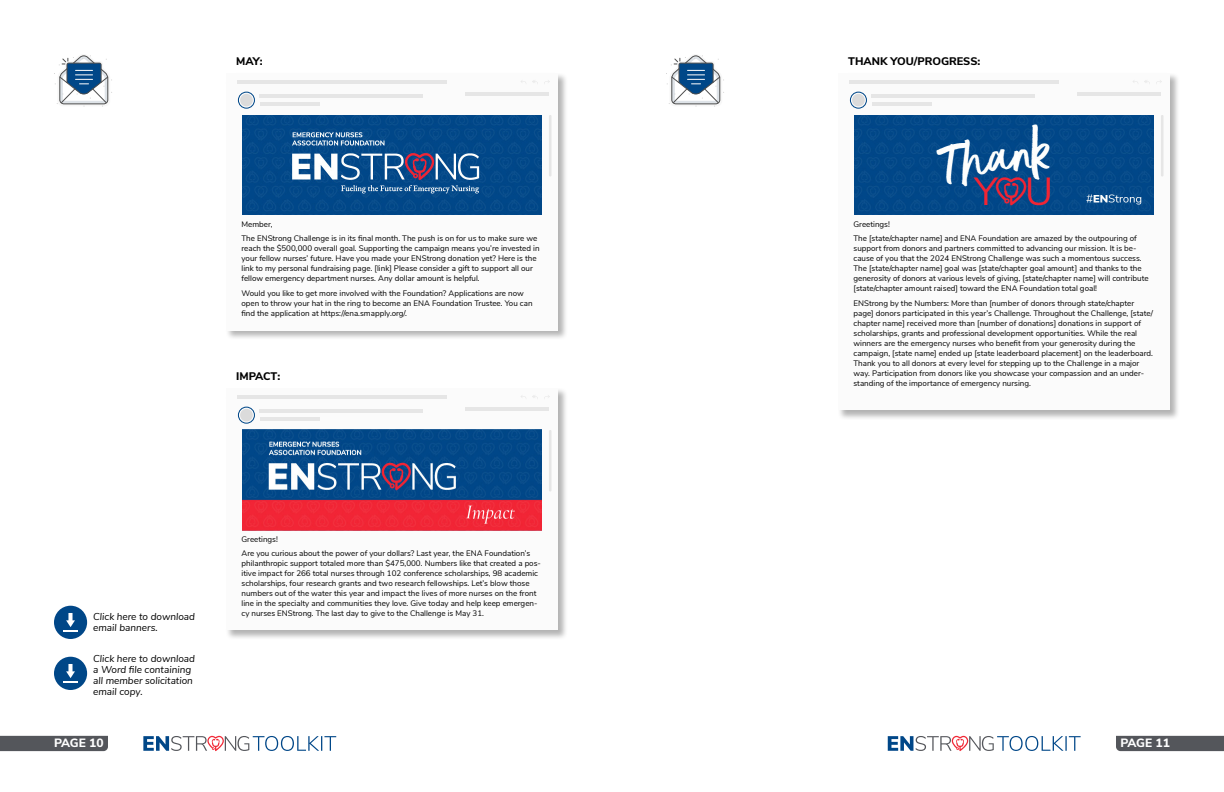
<style>
.page{position:relative;width:1224px;height:792px;background:#fff}
.page>*{position:absolute;margin:0;border:0;box-sizing:border-box;transform-origin:0 0}
.t1{font:800 12px "Nunito Sans";letter-spacing:-.01em;color:#fff}
.t2{font:800 11px "Nunito Sans";color:#000}
.t3{font:italic 10px/11px "Nunito Sans";color:#000}
.t4{font:8px/10px "Nunito Sans";color:#000}
</style>
<div class="page">
<div style="left:1116px;top:736px;width:108px;height:15px;background:#54565b"></div>
<div style="left:0;top:736px;width:108px;height:15px;background:#54565b"></div>
<svg style="left:888px;top:736px;width:193px;height:15px"></svg>
<svg style="left:143px;top:736px;width:193px;height:15px"></svg>
<div style="left:225px;top:388px;width:343px;height:252px;background:#000;opacity:.3"></div>
<div style="left:226px;top:388px;width:332px;height:242px;background:#fbfbfb"></div>
<svg style="left:238px;top:407px;width:17px;height:17px"></svg>
<div style="left:240px;top:409px;width:13px;height:12px;background:#dbdbdb;border-radius:50%"></div>
<hr style="left:238px;top:395px;width:209px;height:4px;background:#e6e6e6">
<hr style="left:260px;top:417px;width:60px;height:4px;background:#e6e6e6">
<hr style="left:260px;top:409px;width:163px;height:4px;background:#e6e6e6">
<hr style="left:466px;top:408px;width:83px;height:3px;background:#e6e6e6">
<hr style="left:549px;top:430px;width:3px;height:62px;background:#e6e6e6">
<div style="left:225px;top:73px;width:343px;height:267px;background:#000;opacity:.3"></div>
<div style="left:226px;top:73px;width:332px;height:257px;background:#fbfbfb"></div>
<svg style="left:238px;top:92px;width:17px;height:17px"></svg>
<div style="left:240px;top:94px;width:13px;height:12px;background:#dbdbdb;border-radius:50%"></div>
<hr style="left:238px;top:80px;width:209px;height:4px;background:#e6e6e6">
<hr style="left:260px;top:102px;width:60px;height:4px;background:#e6e6e6">
<hr style="left:260px;top:94px;width:163px;height:4px;background:#e6e6e6">
<hr style="left:466px;top:93px;width:83px;height:3px;background:#e6e6e6">
<hr style="left:549px;top:115px;width:3px;height:62px;background:#e6e6e6">
<svg style="left:54px;top:55px;width:58px;height:52px"></svg>
<div style="left:837px;top:73px;width:343px;height:347px;background:#000;opacity:.3"></div>
<div style="left:838px;top:73px;width:332px;height:337px;background:#fbfbfb"></div>
<svg style="left:850px;top:92px;width:17px;height:17px"></svg>
<div style="left:852px;top:94px;width:13px;height:12px;background:#dbdbdb;border-radius:50%"></div>
<hr style="left:850px;top:80px;width:209px;height:4px;background:#e6e6e6">
<hr style="left:872px;top:102px;width:60px;height:4px;background:#e6e6e6">
<hr style="left:872px;top:94px;width:163px;height:4px;background:#e6e6e6">
<hr style="left:1078px;top:93px;width:83px;height:3px;background:#e6e6e6">
<hr style="left:1161px;top:115px;width:3px;height:62px;background:#e6e6e6">
<svg style="left:666px;top:55px;width:58px;height:52px"></svg>
<img style="left:242px;top:430px;width:300px;height:100px">
<img style="left:854px;top:115px;width:300px;height:100px">
<img style="left:242px;top:115px;width:300px;height:100px">
<div style="left:54px;top:657px;width:33px;height:33px;background:#004788;border-radius:50%"></div>
<svg style="left:63px;top:664px;width:15px;height:19px"></svg>
<div style="left:54px;top:606px;width:33px;height:33px;background:#004788;border-radius:50%"></div>
<svg style="left:63px;top:613px;width:15px;height:19px"></svg>
<h2 class="t2" style="left:236px;top:53px;width:28px">MAY:</h2>
<p class="t4" style="left:242px;top:216px;width:297px;line-height:14.5px">Member,<br>The ENStrong Challenge is in its final month. The push is on for us to make sure we</p>
<p class="t4" style="left:242px;top:243px;width:300px">reach the $500,000 overall goal. Supporting the campaign means you’re invested in your fellow nurses’ future. Have you made your ENStrong donation yet? Here is the link to my personal fundraising page. [link] Please consider a gift to support all our fellow emergency department nurses. Any dollar amount is helpful.</p>
<p class="t4" style="left:242px;top:288px;width:293px">Would you like to get more involved with the Foundation? Applications are now open to throw your hat in the ring to become an ENA Foundation Trustee. You can find the application at https://ena.smapply.org/.</p>
<h2 class="t2" style="left:236px;top:368px;width:46px">IMPACT:</h2>
<p class="t3" style="left:93px;top:611px;width:103px">Click here to download email banners.</p>
<p class="t3" style="left:93px;top:652px;width:103px">Click here to download a Word file containing all member solicitation email copy.</p>
<p class="t4" style="left:242px;top:531px;width:290px;line-height:14.5px">Greetings!<br>Are you curious about the power of your dollars? Last year, the ENA Foundation’s</p>
<p class="t4" style="left:242px;top:558px;width:301px">philanthropic support totaled more than $475,000. Numbers like that created a pos&shy;itive impact for 266 total nurses through 102 conference scholarships, 98 academic scholarships, four research grants and two research fellowships. Let’s blow those numbers out of the water this year and impact the lives of more nurses on the front line in the specialty and communities they love. Give today and help keep emergen&shy;cy nurses ENStrong. The last day to give to the Challenge is May 31.</p>
<h2 class="t2" style="left:848px;top:53px;width:134px">THANK YOU/PROGRESS:</h2>
<p class="t4" style="left:854px;top:216px;width:285px;line-height:14.5px">Greetings!<br>The [state/chapter name] and ENA Foundation are amazed by the outpouring of</p>
<p class="t4" style="left:854px;top:243px;width:297px">support from donors and partners committed to advancing our mission. It is be&shy;cause of you that the 2024 ENStrong Challenge was such a momentous success.<br>The [state/chapter name] goal was [state/chapter goal amount] and thanks to the generosity of donors at various levels of giving, [state/chapter name] will contribute [state/chapter amount raised] toward the ENA Foundation total goal!</p>
<p class="t4" style="left:854px;top:298px;width:301px">ENStrong by the Numbers: More than [number of donors through state/chapter page] donors participated in this year’s Challenge. Throughout the Challenge, [state/ chapter name] received more than [number of donations] donations in support of scholarships, grants and professional development opportunities. While the real winners are the emergency nurses who benefit from your generosity during the campaign, [state name] ended up [state leaderboard placement] on the leaderboard.<br>Thank you to all donors at every level for stepping up to the Challenge in a major way. Participation from donors like you showcase your compassion and an under&shy;standing of the importance of emergency nursing.</p>
<h1 class="t1" style="left:54px;top:734px;width:51px">PAGE 10</h1>
<h1 class="t1" style="left:1120px;top:734px;width:51px">PAGE 11</h1>
</div>
